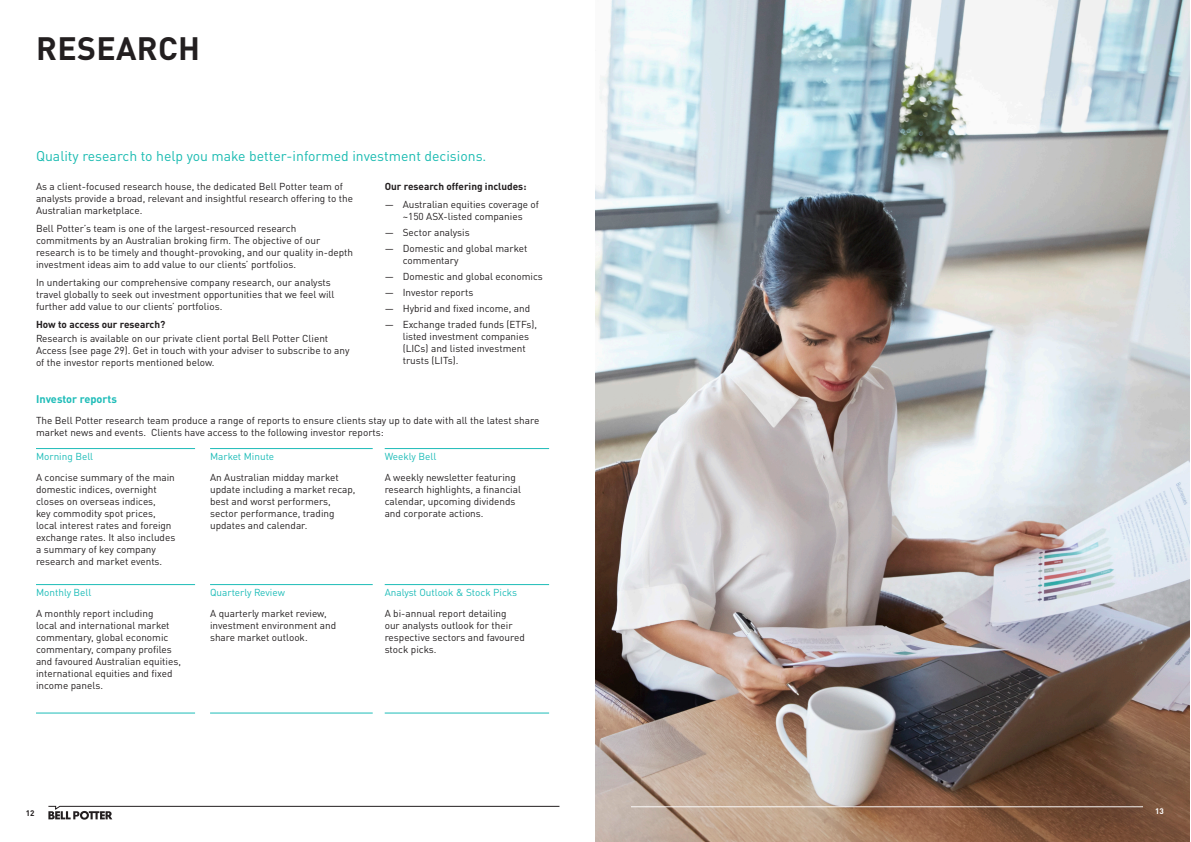
<style>
.page{position:relative;width:1191px;height:842px;background:#fff}
.page>*{position:absolute;margin:0;border:0;box-sizing:border-box;transform-origin:0 0}
.t1{font:700 32px "DINOT";letter-spacing:.01em;color:#231f20}
.t2{font:14px "DINOT";color:#1abbb1}
.t3{font:700 11px "DINOT";color:#1dbcb8}
.t4{font:10px/12px "DINOT";color:#231f20}
.Feature_heading{font:10px "DINOT";color:#1dbcb8}
.t5{font:700 10px "DINOT";color:#231f20}
.t6{font:700 8px "DINOT";color:#231f20}
.t7{font:700 8px "DINOT";color:#fff}
</style>
<div class="page">
<svg style="left:48px;top:806px;width:511px;height:13px"></svg>
<hr style="left:36px;top:713px;width:159px;height:1px;background:#1dbcb8">
<hr style="left:210px;top:713px;width:163px;height:1px;background:#1dbcb8">
<hr style="left:385px;top:713px;width:164px;height:1px;background:#1dbcb8">
<hr style="left:36px;top:448px;width:159px;height:1px;background:#1dbcb8">
<hr style="left:210px;top:448px;width:163px;height:1px;background:#1dbcb8">
<hr style="left:385px;top:448px;width:164px;height:1px;background:#1dbcb8">
<hr style="left:36px;top:584px;width:159px;height:1px;background:#1dbcb8">
<hr style="left:385px;top:584px;width:164px;height:1px;background:#1dbcb8">
<hr style="left:210px;top:584px;width:163px;height:1px;background:#1dbcb8">
<img style="left:595px;top:0;width:595px;height:842px">
<svg style="left:631px;top:806px;width:511px;height:5px"></svg>
<p class="t1" style="left:36px;top:28px;width:165px">RESEARCH</p>
<p class="t2" style="left:36px;top:147px;width:452px">Quality research to help you make better-informed investment decisions.</p>
<p class="t4" style="left:36px;top:181px;width:319px">As a client-focused research house, the dedicated Bell Potter team of analysts provide a broad, relevant and insightful research offering to the<br>Australian marketplace.</p>
<p class="t4" style="left:36px;top:223px;width:319px">Bell Potter’s team is one of the largest-resourced research commitments by an Australian broking firm. The objective of our research is to be timely and thought-provoking, and our quality in-depth investment ideas aim to add value to our clients’ portfolios.</p>
<p class="t4" style="left:36px;top:277px;width:300px">In undertaking our comprehensive company research, our analysts travel globally to seek out investment opportunities that we feel will further add value to our clients’ portfolios.</p>
<p class="t5" style="left:36px;top:318px;width:131px">How to access our research?</p>
<p class="t4" style="left:36px;top:333px;width:315px">Research is available on our private client portal Bell Potter Client<br>Access (see page 29). Get in touch with your adviser to subscribe to any of the investor reports mentioned below.</p>
<p class="t5" style="left:385px;top:180px;width:143px">Our research offering includes:</p>
<p class="t4" style="left:385px;top:199px;width:156px;text-align:center">— Australian equities coverage of ~150 ASX-listed companies</p>
<p class="t4" style="left:385px;top:227px;width:86px">— Sector analysis</p>
<p class="t4" style="left:403px;top:243px;width:126px;text-indent:-18px">— Domestic and global market commentary</p>
<p class="t4" style="left:385px;top:271px;width:160px">— Domestic and global economics</p>
<p class="t4" style="left:385px;top:287px;width:90px">— Investor reports</p>
<p class="t4" style="left:385px;top:303px;width:147px">— Hybrid and fixed income, and</p>
<p class="t4" style="left:403px;top:319px;width:136px;text-indent:-18px">— Exchange traded funds (ETFs), listed investment companies (LICs) and listed investment trusts (LITs).</p>
<p class="t3" style="left:36px;top:392px;width:82px">Investor reports</p>
<p class="t4" style="left:36px;top:414px;width:505px">The Bell Potter research team produce a range of reports to ensure clients stay up to date with all the latest share market news and events. Clients have access to the following investor reports:</p>
<p class="Feature_heading" style="left:36px;top:450px;width:59px">Morning Bell</p>
<p class="Feature_heading" style="left:210px;top:450px;width:66px">Market Minute</p>
<p class="Feature_heading" style="left:385px;top:450px;width:53px">Weekly Bell</p>
<p class="t4" style="left:36px;top:471px;width:141px">A concise summary of the main domestic indices, overnight closes on overseas indices,<br>key commodity spot prices, local interest rates and foreign exchange rates. It also includes a summary of key company research and market events.</p>
<p class="t4" style="left:210px;top:471px;width:147px">An Australian midday market update including a market recap, best and worst performers, sector performance, trading updates and calendar.</p>
<p class="t4" style="left:385px;top:471px;width:138px">A weekly newsletter featuring research highlights, a financial calendar, upcoming dividends and corporate actions.</p>
<p class="Feature_heading" style="left:36px;top:586px;width:57px">Monthly Bell</p>
<p class="Feature_heading" style="left:210px;top:586px;width:76px">Quarterly Review</p>
<p class="Feature_heading" style="left:385px;top:586px;width:134px">Analyst Outlook &amp; Stock Picks</p>
<p class="t4" style="left:36px;top:607px;width:147px">A monthly report including<br>local and international market commentary, global economic commentary, company profiles and favoured Australian equities, international equities and fixed income panels.</p>
<p class="t4" style="left:210px;top:607px;width:128px">A quarterly market review, investment environment and share market outlook.</p>
<p class="t4" style="left:385px;top:607px;width:142px">A bi-annual report detailing<br>our analysts outlook for their respective sectors and favoured stock picks.</p>
<p class="t6" style="left:26px;top:808px;width:10px">12</p>
<p class="t7" style="left:1155px;top:806px;width:10px">13</p>
</div>
